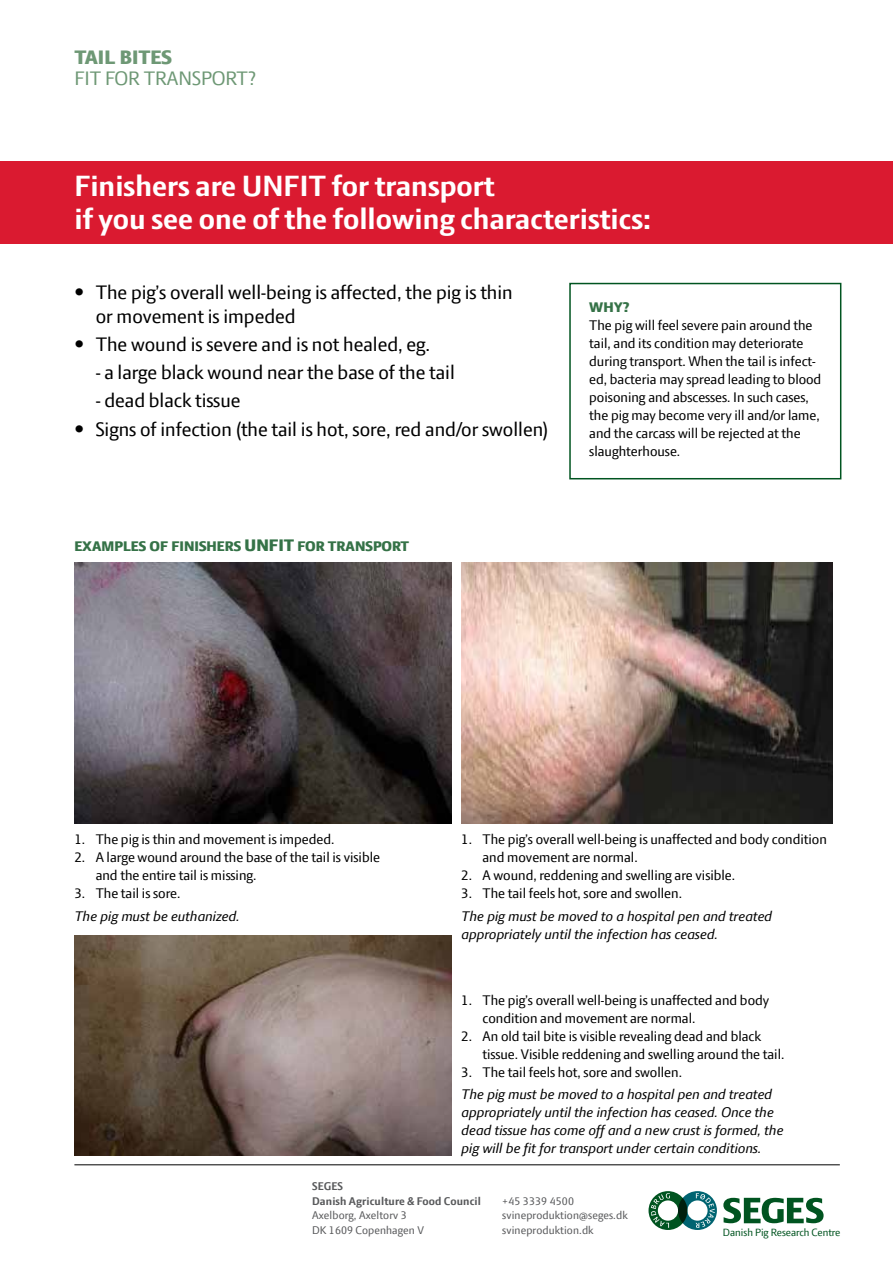
<style>
.page{position:relative;width:893px;height:1263px;background:#fff}
.page>*{position:absolute;margin:0;border:0;box-sizing:border-box;transform-origin:0 0}
.t1{font:700 31.5px/33px "LF Press Sans";color:#fff}
.t2{font:21px/24px "LF Press Sans";color:#000}
.t3{font:21px "LF Press Sans";color:#6e9875}
.t4{font:800 21px "LF Press Sans";color:#6e9875}
.t5{font:15px/18px "LF Press Sans";color:#000}
.t6{font:italic 15px/18px "LF Press Sans";color:#000}
.t7{font:800 15px "LF Press Sans";color:#357247}
.t8{font:12px/14.4px "LF Press Sans";letter-spacing:.01em;color:#58595b}
.t9{font:700 12px/14.4px "LF Press Sans";letter-spacing:.01em;color:#58595b}
.t10{font:11.25px "LF Press Sans";color:#005420}
.s1{font-size:18px}
</style>
<div class="page">
<img style="left:461px;top:562px;width:371px;height:261px">
<div style="left:569px;top:283px;width:272px;height:196px;border:2px solid #005420"></div>
<div style="left:0;top:161px;width:893px;height:83px;background:#da1a30"></div>
<hr style="left:74px;top:1164px;width:766px;height:1px;background:#000">
<img style="left:74px;top:562px;width:378px;height:261px">
<img style="left:74px;top:935px;width:378px;height:220px">
<svg style="left:648px;top:1191px;width:69px;height:39px"></svg>
<svg style="left:723px;top:1198px;width:101px;height:25px"></svg>
<h2 class="t4" style="left:74px;top:45px;width:99px">TAIL BITES</h2>
<h2 class="t3" style="left:74px;top:66px;width:183px">FIT FOR TRANSPORT?</h2>
<h1 class="t1" style="left:74px;top:169px;width:578px">Finishers are UNFIT for transport<br>if you see one of the following characteristics:</h1>
<h2 class="t2" style="left:96px;top:279px;width:419px;text-indent:-21px">• The pig’s overall well-being is affected, the pig is thin or movement is impeded</h2>
<h2 class="t2" style="left:74px;top:332px;width:357px">• The wound is severe and is not healed, eg.</h2>
<h2 class="t2" style="left:96px;top:360px;width:361px">- a large black wound near the base of the tail</h2>
<h2 class="t2" style="left:96px;top:388px;width:146px">- dead black tissue</h2>
<h2 class="t2" style="left:74px;top:416px;width:476px">• Signs of infection (the tail is hot, sore, red and/or swollen)</h2>
<p class="t7" style="left:74px;top:538px;width:336px">EXAMPLES OF FINISHERS <span class="s1">UNFIT</span> FOR TRANSPORT</p>
<p class="t7" style="left:589px;top:298px;width:42px">WHY?</p>
<p class="t5" style="left:589px;top:316px;width:234px">The pig will feel severe pain around the tail, and its condition may deteriorate during transport. When the tail is infect&shy;ed, bacteria may spread leading to blood poisoning and abscesses. In such cases, the pig may become very ill and/or lame, and the carcass will be rejected at the slaughterhouse.</p>
<p class="t5" style="left:74px;top:830px;width:261px">1. The pig is thin and movement is impeded.</p>
<p class="t5" style="left:96px;top:848px;width:286px;text-indent:-21px">2. A large wound around the base of the tail is visible and the entire tail is missing.</p>
<p class="t5" style="left:74px;top:884px;width:108px">3. The tail is sore.</p>
<p class="t6" style="left:74px;top:906px;width:166px">The pig must be euthanized.</p>
<p class="t5" style="left:483px;top:830px;width:346px;text-indent:-21px">1. The pig’s overall well-being is unaffected and body condition and movement are normal.</p>
<p class="t5" style="left:461px;top:866px;width:275px">2. A wound, reddening and swelling are visible.</p>
<p class="t5" style="left:461px;top:884px;width:222px">3. The tail feels hot, sore and swollen.</p>
<p class="t6" style="left:461px;top:906px;width:312px">The pig must be moved to a hospital pen and treated appropriately until the infection has ceased.</p>
<p class="t5" style="left:483px;top:991px;width:288px;text-indent:-21px">1. The pig’s overall well-being is unaffected and body condition and movement are normal.</p>
<p class="t5" style="left:483px;top:1027px;width:303px;text-indent:-21px">2. An old tail bite is visible revealing dead and black tissue. Visible reddening and swelling around the tail.</p>
<p class="t5" style="left:461px;top:1063px;width:222px">3. The tail feels hot, sore and swollen.</p>
<p class="t6" style="left:461px;top:1085px;width:324px">The pig must be moved to a hospital pen and treated appropriately until the infection has ceased. Once the dead tissue has come off and a new crust is formed, the pig will be fit for transport under certain conditions.</p>
<p class="t9" style="left:312px;top:1179px;width:170px">SEGES<br>Danish Agriculture &amp; Food Council</p>
<p class="t8" style="left:312px;top:1208px;width:113px">Axelborg, Axeltorv 3<br>DK 1609 Copenhagen V</p>
<p class="t8" style="left:502px;top:1193px;width:127px">+45 3339 4500 svineproduktion@seges.dk svineproduktion.dk</p>
<p class="t10" style="left:723px;top:1226px;width:119px">Danish Pig Research Centre</p>
</div>
